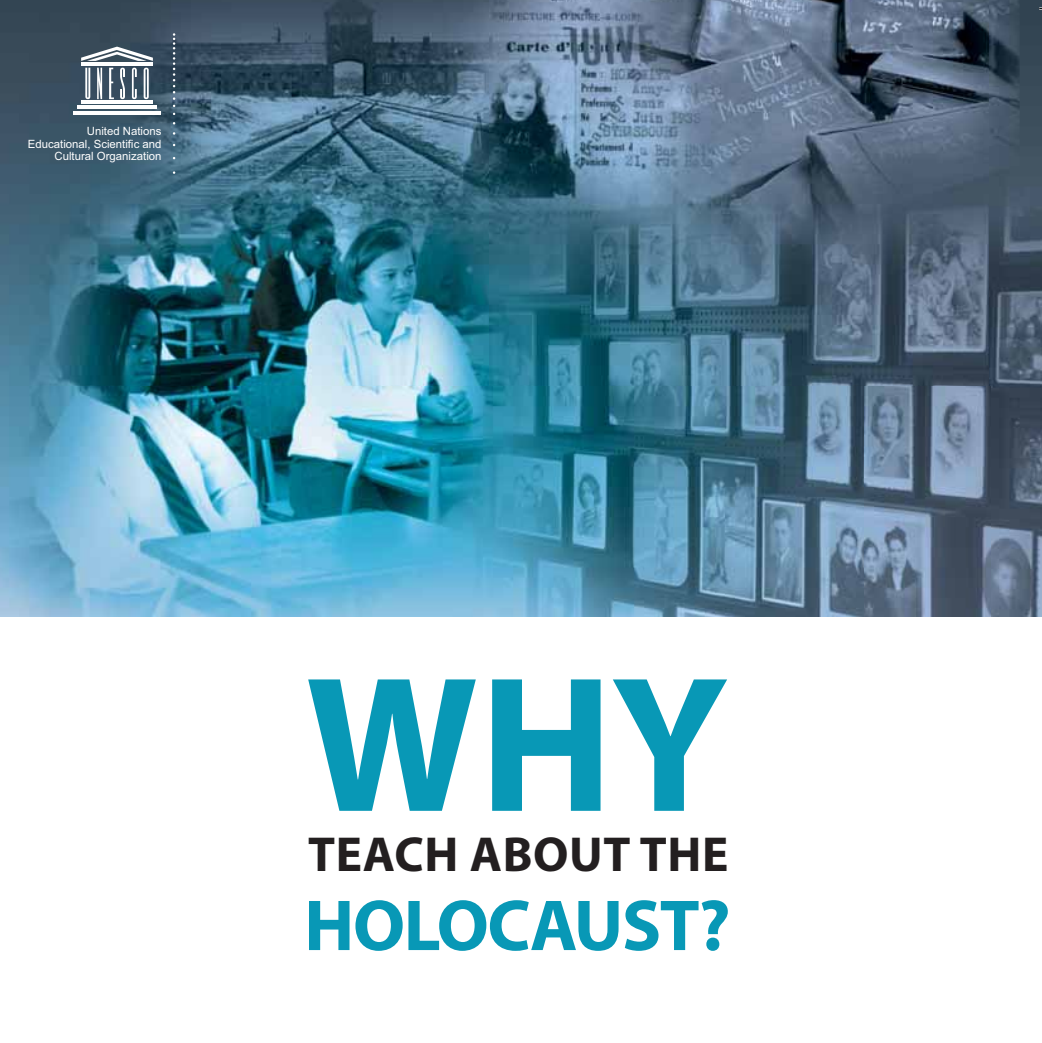
<style>
.page{position:relative;width:1042px;height:1043px;background:#fff}
.page>*{position:absolute;margin:0;border:0;box-sizing:border-box;transform-origin:0 0}
.t1{font:700 194.78px "Myriad Pro";color:#0898b6}
.t2{font:700 72.8px "Myriad Pro";letter-spacing:-.02em;color:#0898b6}
.t3{font:700 49.35px "Myriad Pro";letter-spacing:.01em;color:#231f20}
.t4{font:11.38px/12.4px "Arial";color:#fff;text-align:right}
</style>
<div class="page">
<img style="left:0;top:0;width:1041px;height:616px">
<svg style="left:173px;top:33px;width:2px;height:74px"></svg>
<hr style="left:81px;top:101px;width:72px;height:3px;background:#fff">
<hr style="left:77px;top:106px;width:80px;height:3px;background:#fff">
<hr style="left:73px;top:111px;width:88px;height:3px;background:#fff">
<hr style="left:81px;top:63px;width:72px;height:3px;background:#fff">
<svg style="left:81px;top:47px;width:72px;height:14px"></svg>
<svg style="left:85px;top:68px;width:5px;height:31px"></svg>
<svg style="left:97px;top:68px;width:5px;height:31px"></svg>
<svg style="left:109px;top:68px;width:5px;height:31px"></svg>
<svg style="left:132px;top:68px;width:5px;height:31px"></svg>
<svg style="left:144px;top:68px;width:5px;height:31px"></svg>
<svg style="left:120px;top:68px;width:5px;height:31px"></svg>
<p class="t4" style="left:28px;top:126px;width:135px">United Nations<br>Educational, Scienti-c and<br>Cultural Organization</p>
<h1 class="t1" style="left:305px;top:671px;width:425px">WHY</h1>
<h3 class="t3" style="left:308px;top:835px;width:421px">TEACH ABOUT THE</h3>
<h2 class="t2" style="left:304px;top:898px;width:428px">HOLOCAUST?</h2>
</div>
